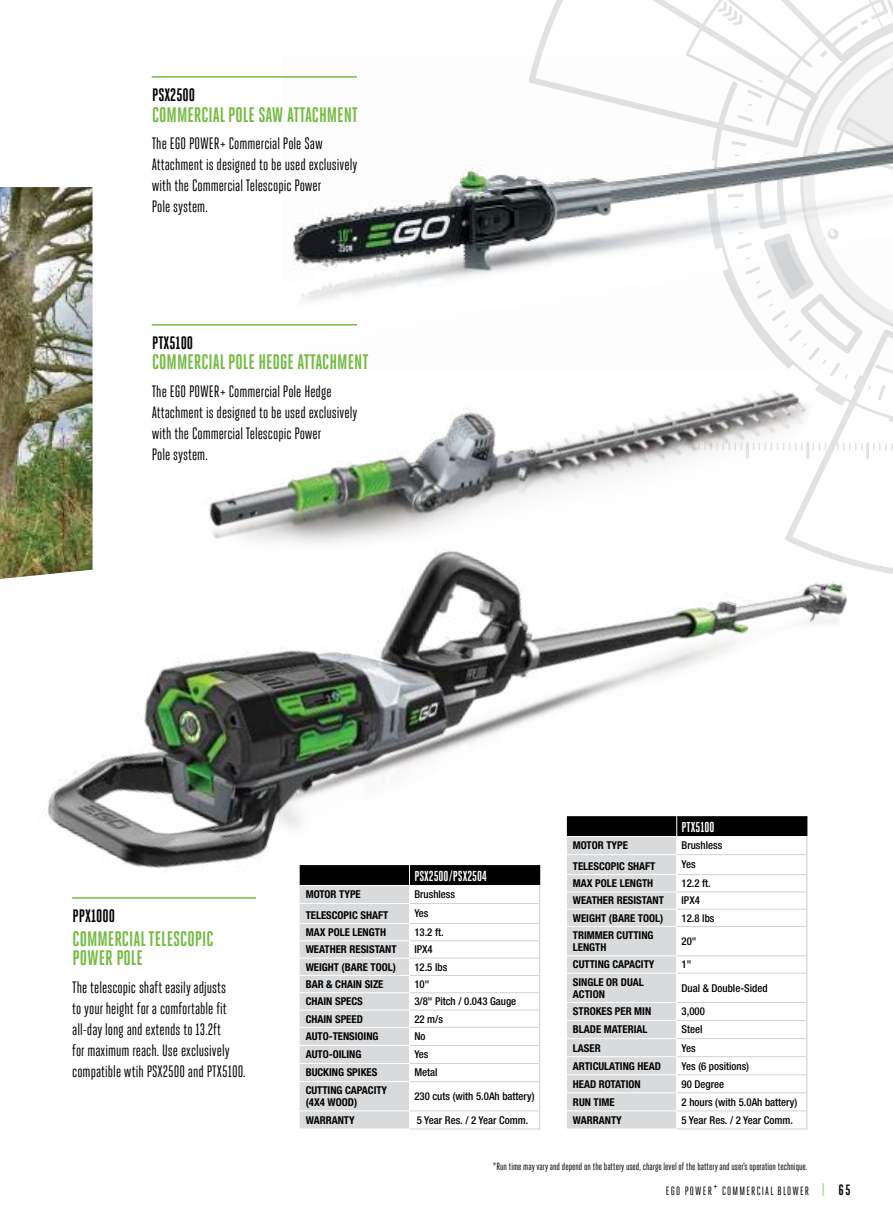
<style>
.page{position:relative;width:893px;height:1212px;background:#fff}
.page>*{position:absolute;margin:0;border:0;box-sizing:border-box;transform-origin:0 0}
.t1{font:700 21px/19.5px "Heroic Condensed";color:#75bb43}
.t2{font:700 18px "Heroic Condensed";color:#000}
.t3{font:16.5px/21px "Heroic Condensed";color:#000}
.t4{font:700 14.4px "Heroic Condensed";color:#fff}
.t5{font:12px "Heroic Condensed";letter-spacing:.1em;color:#000}
.t6{font:700 condensed 10.8px/12px "Helvetica Neue LT Std";color:#000}
.t7{font:500 condensed 10.8px "Helvetica Neue LT Std";color:#000}
.t8{font:10.5px "Heroic Condensed";color:#000}
.s1{font-size:15px;color:#75bb43}
.s2{font-weight:700;font-size:15px}
</style>
<div class="page">
<svg style="left:535px;top:0;width:358px;height:57px"></svg>
<img style="left:0;top:187px;width:93px;height:46px">
<img style="left:0;top:233px;width:893px;height:896px">
<hr style="left:410px;top:1129px;width:130px;height:1px;background:#d1d2d4">
<svg style="left:300px;top:865px;width:240px;height:264px"></svg>
<hr style="left:300px;top:885px;width:109px;height:1px;background:#fff">
<hr style="left:409px;top:885px;width:131px;height:1px;background:#fff">
<hr style="left:677px;top:1129px;width:130px;height:1px;background:#d1d2d4">
<svg style="left:567px;top:816px;width:240px;height:313px"></svg>
<hr style="left:567px;top:836px;width:110px;height:1px;background:#fff">
<hr style="left:677px;top:836px;width:130px;height:1px;background:#fff">
<img style="left:282px;top:57px;width:611px;height:313px">
<img style="left:189px;top:370px;width:680px;height:200px">
<hr style="left:72px;top:897px;width:184px;height:2px;background:#75bb43">
<hr style="left:152px;top:76px;width:205px;height:2px;background:#75bb43">
<hr style="left:152px;top:324px;width:205px;height:2px;background:#75bb43">
<p class="t2" style="left:152px;top:85px;width:44px">PSX2500</p>
<p class="t1" style="left:152px;top:105px;width:207px">COMMERCIAL POLE SAW ATTACHMENT</p>
<p class="t3" style="left:152px;top:133px;width:207px">The EGO POWER+ Commercial Pole Saw<br>Attachment is designed to be used exclusively with the Commercial Telescopic Power<br>Pole system.</p>
<p class="t2" style="left:152px;top:332px;width:43px">PTX5100</p>
<p class="t1" style="left:152px;top:352px;width:218px">COMMERCIAL POLE HEDGE ATTACHMENT</p>
<p class="t3" style="left:152px;top:381px;width:207px">The EGO POWER+ Commercial Pole Hedge Attachment is designed to be used exclusively with the Commercial Telescopic Power<br>Pole system.</p>
<p class="t2" style="left:73px;top:906px;width:44px">PPX1000</p>
<p class="t1" style="left:73px;top:928px;width:142px">COMMERCIAL TELESCOPIC<br>POWER POLE</p>
<p class="t3" style="left:72px;top:977px;width:175px">The telescopic shaft easily adjusts<br>to your height for a comfortable fit all-day long and extends to 13.2ft<br>for maximum reach. Use exclusively compatible wtih PSX2500 and PTX5100.</p>
<p class="t4" style="left:414px;top:868px;width:74px">PSX2500/PSX2504</p>
<p class="t6" style="left:306px;top:888px;width:57px">MOTOR TYPE</p>
<p class="t7" style="left:414px;top:888px;width:42px">Brushless</p>
<p class="t6" style="left:306px;top:908px;width:84px">TELESCOPIC SHAFT</p>
<p class="t7" style="left:414px;top:907px;width:16px">Yes</p>
<p class="t6" style="left:306px;top:926px;width:82px">MAX POLE LENGTH</p>
<p class="t7" style="left:414px;top:926px;width:31px">13.2 ft.</p>
<p class="t6" style="left:306px;top:943px;width:92px">WEATHER RESISTANT</p>
<p class="t7" style="left:414px;top:943px;width:20px">IPX4</p>
<p class="t6" style="left:306px;top:961px;width:92px">WEIGHT (BARE TOOL)</p>
<p class="t7" style="left:414px;top:960px;width:34px">12.5 lbs</p>
<p class="t6" style="left:306px;top:978px;width:79px">BAR &amp; CHAIN SIZE</p>
<p class="t7" style="left:414px;top:978px;width:16px">10"</p>
<p class="t6" style="left:306px;top:995px;width:59px">CHAIN SPECS</p>
<p class="t7" style="left:414px;top:995px;width:103px">3/8" Pitch / 0.043 Gauge</p>
<p class="t6" style="left:306px;top:1012px;width:59px">CHAIN SPEED</p>
<p class="t7" style="left:414px;top:1012px;width:30px">22 m/s</p>
<p class="t6" style="left:306px;top:1030px;width:74px">AUTO-TENSIOING</p>
<p class="t7" style="left:414px;top:1030px;width:13px">No</p>
<p class="t6" style="left:306px;top:1048px;width:57px">AUTO-OILING</p>
<p class="t7" style="left:414px;top:1048px;width:16px">Yes</p>
<p class="t6" style="left:306px;top:1066px;width:73px">BUCKING SPIKES</p>
<p class="t7" style="left:414px;top:1066px;width:25px">Metal</p>
<p class="t6" style="left:306px;top:1084px;width:83px">CUTTING CAPACITY (4X4 WOOD)</p>
<p class="t7" style="left:414px;top:1090px;width:122px">230 cuts (with 5.0Ah battery)</p>
<p class="t6" style="left:306px;top:1114px;width:51px">WARRANTY</p>
<p class="t7" style="left:417px;top:1113px;width:113px">5 Year Res. / 2 Year Comm.</p>
<p class="t4" style="left:681px;top:819px;width:34px">PTX5100</p>
<p class="t6" style="left:573px;top:839px;width:57px">MOTOR TYPE</p>
<p class="t7" style="left:681px;top:839px;width:42px">Brushless</p>
<p class="t6" style="left:573px;top:860px;width:84px">TELESCOPIC SHAFT</p>
<p class="t7" style="left:681px;top:858px;width:16px">Yes</p>
<p class="t6" style="left:573px;top:877px;width:82px">MAX POLE LENGTH</p>
<p class="t7" style="left:681px;top:877px;width:31px">12.2 ft.</p>
<p class="t6" style="left:573px;top:894px;width:92px">WEATHER RESISTANT</p>
<p class="t7" style="left:681px;top:894px;width:20px">IPX4</p>
<p class="t6" style="left:573px;top:912px;width:92px">WEIGHT (BARE TOOL)</p>
<p class="t7" style="left:681px;top:911px;width:34px">12.8 lbs</p>
<p class="t6" style="left:573px;top:929px;width:82px">TRIMMER CUTTING<br>LENGTH</p>
<p class="t7" style="left:681px;top:935px;width:16px">20"</p>
<p class="t6" style="left:573px;top:958px;width:83px">CUTTING CAPACITY</p>
<p class="t7" style="left:681px;top:958px;width:11px">1"</p>
<p class="t6" style="left:573px;top:976px;width:72px">SINGLE OR DUAL<br>ACTION</p>
<p class="t7" style="left:681px;top:981px;width:87px">Dual &amp; Double-Sided</p>
<p class="t6" style="left:573px;top:1005px;width:80px">STROKES PER MIN</p>
<p class="t7" style="left:681px;top:1005px;width:25px">3,000</p>
<p class="t6" style="left:573px;top:1023px;width:76px">BLADE MATERIAL</p>
<p class="t7" style="left:681px;top:1023px;width:23px">Steel</p>
<p class="t6" style="left:573px;top:1041px;width:29px">LASER</p>
<p class="t7" style="left:681px;top:1041px;width:16px">Yes</p>
<p class="t6" style="left:573px;top:1059px;width:89px">ARTICULATING HEAD</p>
<p class="t7" style="left:681px;top:1059px;width:69px">Yes (6 positions)</p>
<p class="t6" style="left:573px;top:1078px;width:69px">HEAD ROTATION</p>
<p class="t7" style="left:681px;top:1077px;width:44px">90 Degree</p>
<p class="t6" style="left:573px;top:1096px;width:43px">RUN TIME</p>
<p class="t7" style="left:681px;top:1095px;width:117px">2 hours (with 5.0Ah battery)</p>
<p class="t6" style="left:573px;top:1114px;width:51px">WARRANTY</p>
<p class="t7" style="left:681px;top:1113px;width:113px">5 Year Res. / 2 Year Comm.</p>
<p class="t8" style="left:493px;top:1161px;width:316px">*Run time may vary and depend on the battery used, charge level of the battery and user’s operation technique.</p>
<p class="t5" style="left:666px;top:1184px;width:186px">EGO POWER+ COMMERCIAL BLOWER <span class="s1">|</span> <span class="s2">65</span></p>
</div>
